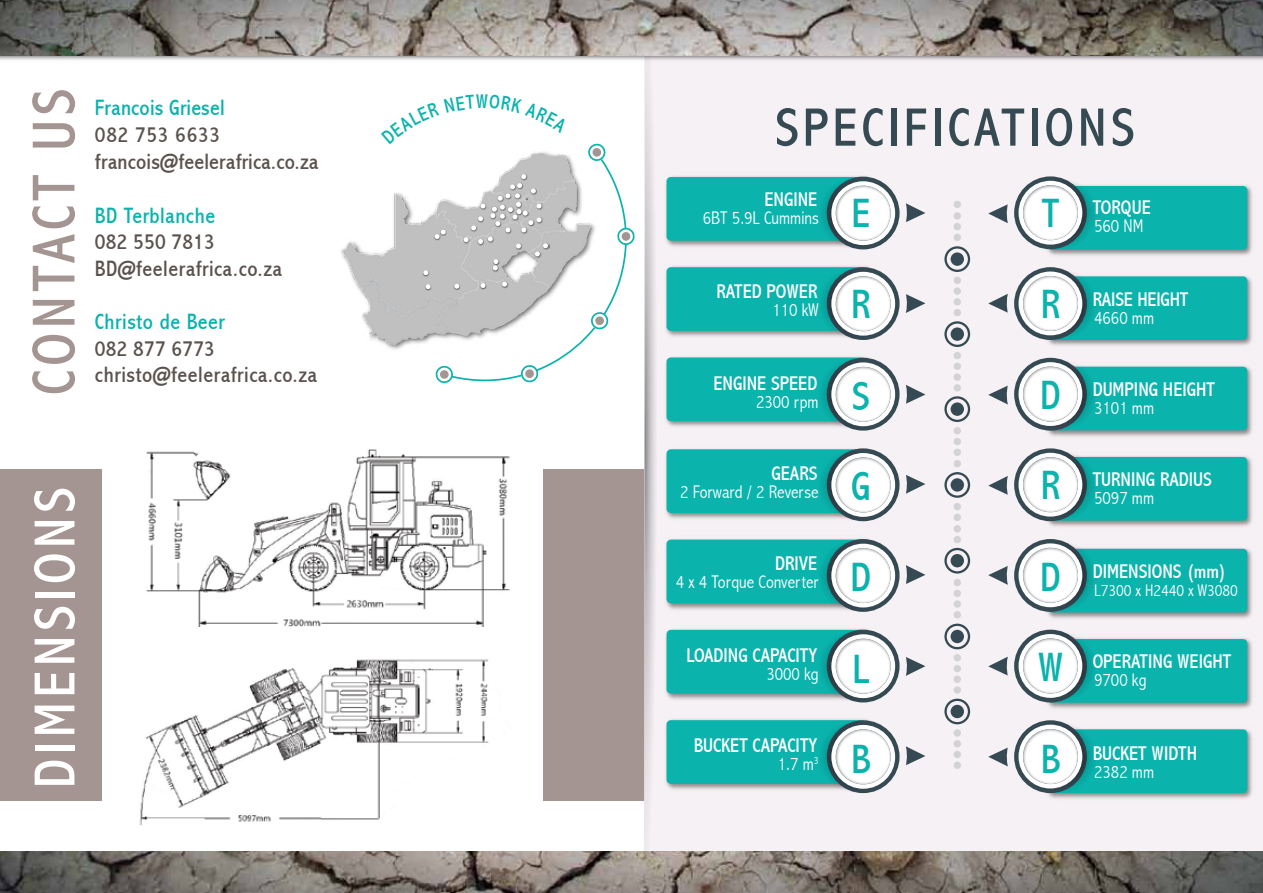
<style>
.page{position:relative;width:1263px;height:893px;background:#fff}
.page>*{position:absolute;margin:0;border:0;box-sizing:border-box;transform-origin:0 0}
.t1{font:condensed 61.2px "Abadi";letter-spacing:.075em;color:#a49592}
.t2{font:condensed 58.5px "Abadi";letter-spacing:.075em;color:#fff}
.t3{font:condensed 54.45px "Abadi";letter-spacing:.075em;color:#364a54}
.t4{font:condensed 41.1px/90.3px "Abadi";color:#0ab3ac;text-align:justify}
.t5{font:condensed 22.35px/26.7px "Abadi";letter-spacing:.025em;color:#5b524e}
.t6{font:condensed 22.35px "Abadi";letter-spacing:.025em;color:#0ab3ac}
.t7{font:condensed 19.95px "Abadi";color:#fff}
.t8{font:condensed 19.95px "Abadi";color:#0ab3ac}
.t9{font:300 condensed 18.3px "Abadi";color:#fff}
.t10{font:300 condensed 16.8px "Abadi";color:#fff}
</style>
<div class="page">
<img style="left:0;top:55px;width:1263px;height:796px">
<img style="left:0;top:0;width:1263px;height:55px">
<img style="left:0;top:851px;width:1263px;height:42px">
<img style="left:119px;top:445px;width:394px;height:182px">
<img style="left:119px;top:627px;width:394px;height:199px">
<svg style="left:381px;top:95px;width:255px;height:289px"></svg>
<h1 class="t1" style="left:19px;top:395px;width:308px;rotate:-90deg">CONTACT US</h1>
<p class="t8" style="left:476px;top:90px;width:14px">W</p>
<p class="t6" style="left:95px;top:95px;width:131px">Francois Griesel</p>
<p class="t5" style="left:95px;top:121px;width:225px">082 753 6633 francois@feelerafrica.co.za</p>
<p class="t6" style="left:95px;top:202px;width:122px">BD Terblanche</p>
<p class="t5" style="left:95px;top:229px;width:189px">082 550 7813<br>BD@feelerafrica.co.za</p>
<p class="t6" style="left:95px;top:308px;width:131px">Christo de Beer</p>
<p class="t5" style="left:95px;top:335px;width:224px">082 877 6773 christo@feelerafrica.co.za</p>
<h2 class="t2" style="left:21px;top:788px;width:302px;rotate:-90deg">DIMENSIONS</h2>
<h3 class="t3" style="left:775px;top:96px;width:361px">SPECIFICATIONS</h3>
<p class="t7" style="left:764px;top:188px;width:55px">ENGINE</p>
<h3 class="t4" style="left:851px;top:169px;width:20px">E</h3>
<p class="t9" style="left:703px;top:208px;width:117px">6BT 5.9L Cummins</p>
<p class="t7" style="left:716px;top:280px;width:102px">RATED POWER</p>
<p class="t9" style="left:772px;top:299px;width:48px">110 kW</p>
<p class="t7" style="left:713px;top:372px;width:105px">ENGINE SPEED</p>
<p class="t9" style="left:756px;top:391px;width:64px">2300 rpm</p>
<p class="t7" style="left:771px;top:462px;width:47px">GEARS</p>
<p class="t9" style="left:680px;top:481px;width:140px">2 Forward / 2 Reverse</p>
<p class="t7" style="left:775px;top:552px;width:44px">DRIVE</p>
<p class="t9" style="left:676px;top:572px;width:144px">4 x 4 Torque Converter</p>
<p class="t7" style="left:686px;top:644px;width:132px">LOADING CAPACITY</p>
<p class="t9" style="left:766px;top:663px;width:54px">3000 kg</p>
<p class="t7" style="left:694px;top:734px;width:125px">BUCKET CAPACITY</p>
<p class="t9" style="left:778px;top:754px;width:42px">1.7 m<sup>3</sup></p>
<h3 class="t4" style="left:851px;top:260px;width:21px">R</h3>
<h3 class="t4" style="left:851px;top:352px;width:22px">S G D</h3>
<h3 class="t4" style="left:851px;top:624px;width:21px">L<br>B</h3>
<h3 class="t4" style="left:1042px;top:168px;width:19px">T</h3>
<h3 class="t4" style="left:1040px;top:260px;width:22px">R D R</h3>
<h3 class="t4" style="left:1038px;top:532px;width:27px">D<br>W</h3>
<h3 class="t4" style="left:1041px;top:714px;width:21px">B</h3>
<p class="t7" style="left:1093px;top:196px;width:60px">TORQUE</p>
<p class="t9" style="left:1094px;top:215px;width:51px">560 NM</p>
<p class="t7" style="left:1093px;top:287px;width:97px">RAISE HEIGHT</p>
<p class="t9" style="left:1094px;top:307px;width:62px">4660 mm</p>
<p class="t7" style="left:1093px;top:378px;width:124px">DUMPING HEIGHT</p>
<p class="t9" style="left:1094px;top:397px;width:62px">3101 mm</p>
<p class="t7" style="left:1093px;top:468px;width:121px">TURNING RADIUS</p>
<p class="t9" style="left:1094px;top:487px;width:62px">5097 mm</p>
<p class="t7" style="left:1093px;top:560px;width:135px">DIMENSIONS (mm)</p>
<p class="t10" style="left:1094px;top:581px;width:145px">L7300 x H2440 x W3080</p>
<p class="t7" style="left:1093px;top:650px;width:140px">OPERATING WEIGHT</p>
<p class="t9" style="left:1094px;top:669px;width:54px">9700 kg</p>
<p class="t7" style="left:1093px;top:742px;width:106px">BUCKET WIDTH</p>
<p class="t9" style="left:1094px;top:761px;width:62px">2382 mm</p>
</div>
